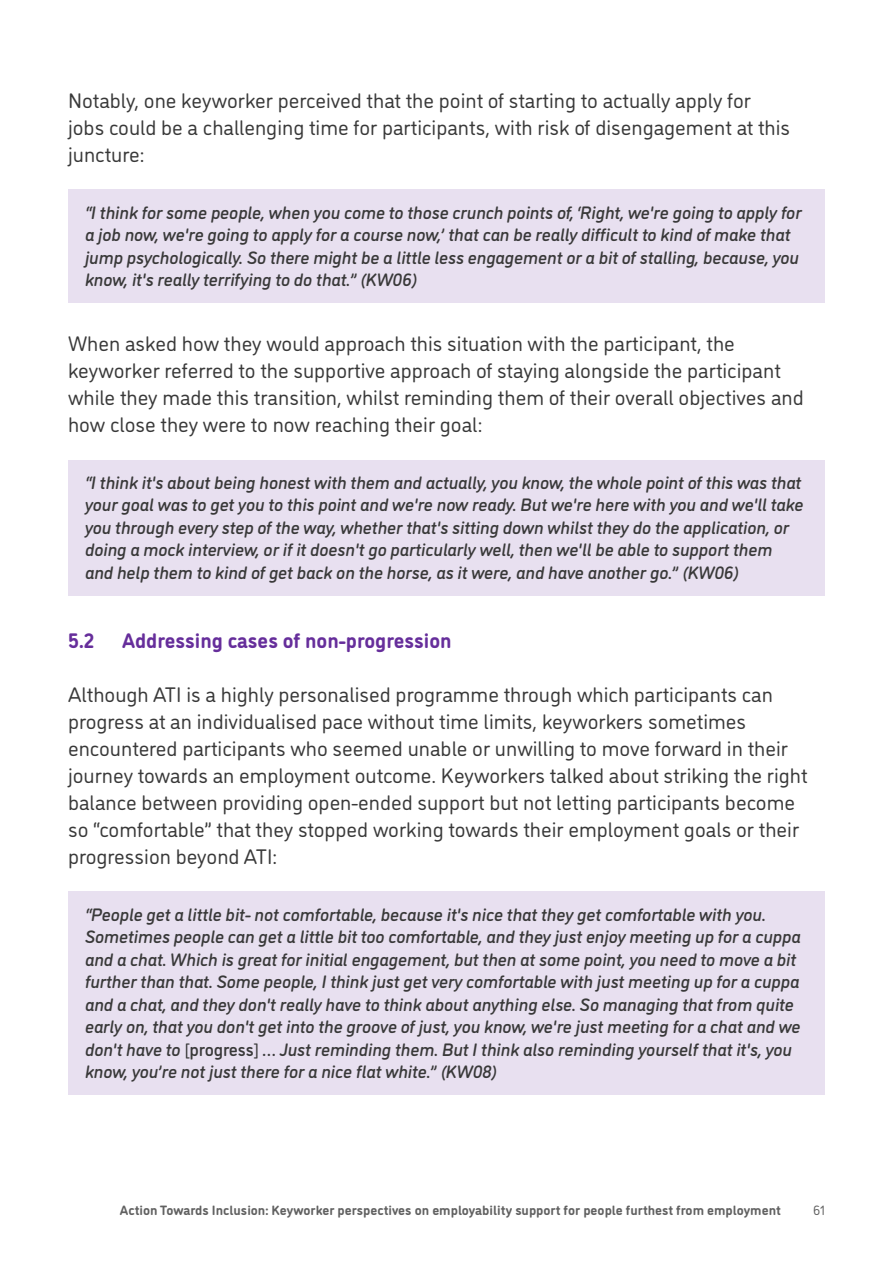
<style>
.page{position:relative;width:893px;height:1263px;background:#fff}
.page>*{position:absolute;margin:0;border:0;box-sizing:border-box;transform-origin:0 0}
.t1{font:21px/27px "DI Nosaur";color:#393939}
.t2{font:700 21px "DI Nosaur";color:#662e9b}
.t3{font:italic 500 18px/22.5px "DI Nosaur";letter-spacing:-.01em;color:#393939}
.t4{font:700 13.5px "DI Nosaur";color:#616161}
.t5{font:13.5px "DI Nosaur";color:#616161}
.s1{font-style:normal}
</style>
<div class="page">
<div style="left:68px;top:190px;width:757px;height:113px;background:#e8e0f0"></div>
<div style="left:68px;top:460px;width:757px;height:136px;background:#e8e0f0"></div>
<div style="left:68px;top:892px;width:757px;height:203px;background:#e8e0f0"></div>
<p class="t1" style="left:68px;top:86px;width:724px">Notably, one keyworker perceived that the point of starting to actually apply for jobs could be a challenging time for participants, with risk of disengagement at this juncture:</p>
<p class="t3" style="left:85px;top:200px;width:718px">“I think for some people, when you come to those crunch points of, ‘Right, we're going to apply for a job now, we're going to apply for a course now,’ that can be really difficult to kind of make that jump psychologically. So there might be a little less engagement or a bit of stalling, because, you know, it's really terrifying to do that.” (KW06)</p>
<p class="t1" style="left:68px;top:329px;width:737px">When asked how they would approach this situation with the participant, the keyworker referred to the supportive approach of staying alongside the participant while they made this transition, whilst reminding them of their overall objectives and how close they were to now reaching their goal:</p>
<p class="t3" style="left:85px;top:470px;width:720px">“I think it's about being honest with them and actually, you know, the whole point of this was that your goal was to get you to this point and we're now ready. But we're here with you and we'll take you through every step of the way, whether that's sitting down whilst they do the application, or doing a mock interview, or if it doesn't go particularly well, then we'll be able to support them and help them to kind of get back on the horse, as it were, and have another go.” (KW06)</p>
<p class="t2" style="left:68px;top:625px;width:28px">5.2</p>
<p class="t2" style="left:122px;top:625px;width:331px">Addressing cases of non-progression</p>
<p class="t1" style="left:68px;top:680px;width:741px">Although ATI is a highly personalised programme through which participants can progress at an individualised pace without time limits, keyworkers sometimes encountered participants who seemed unable or unwilling to move forward in their journey towards an employment outcome. Keyworkers talked about striking the right balance between providing open-ended support but not letting participants become so “comfortable” that they stopped working towards their employment goals or their progression beyond ATI:</p>
<p class="t3" style="left:85px;top:902px;width:717px">“People get a little bit- not comfortable, because it's nice that they get comfortable with you.<br>Sometimes people can get a little bit too comfortable, and they just enjoy meeting up for a cuppa and a chat. Which is great for initial engagement, but then at some point, you need to move a bit further than that. Some people, I think just get very comfortable with just meeting up for a cuppa and a chat, and they don't really have to think about anything else. So managing that from quite early on, that you don't get into the groove of just, you know, we're just meeting for a chat and we don't have to <span class="s1">[progress]</span> … Just reminding them. But I think also reminding yourself that it's, you know, you’re not just there for a nice flat white.” (KW08)</p>
<p class="t4" style="left:120px;top:1200px;width:662px">Action Towards Inclusion: Keyworker perspectives on employability support for people furthest from employment</p>
<p class="t5" style="left:813px;top:1201px;width:13px">61</p>
</div>
